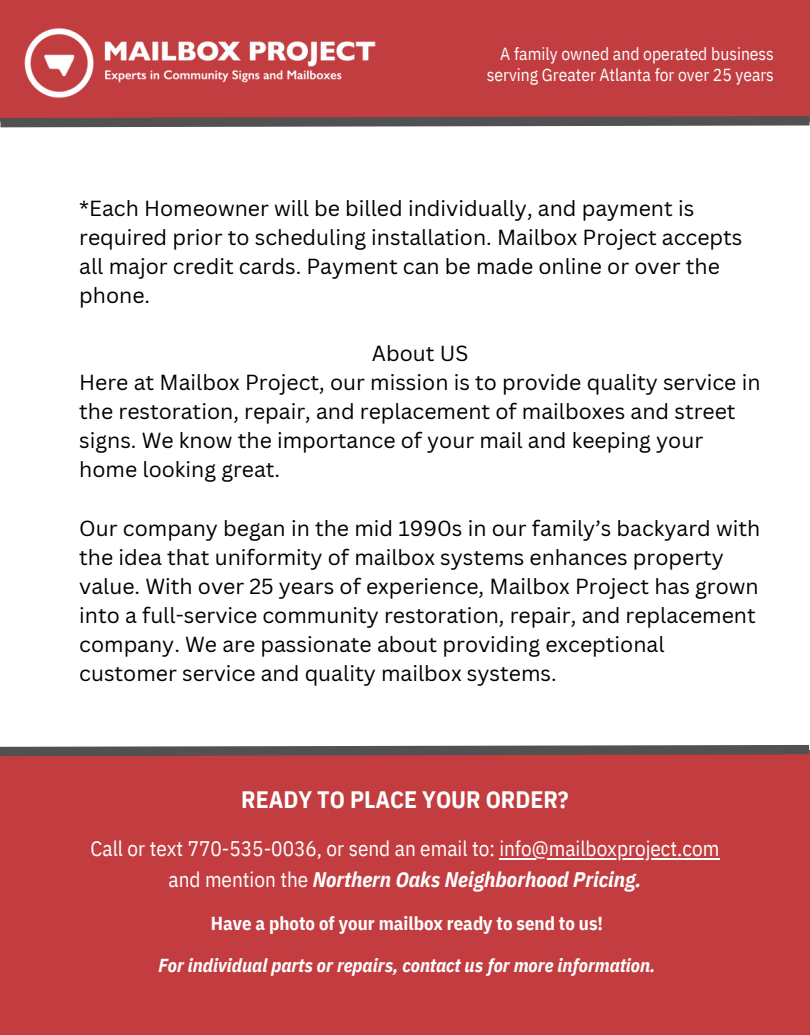
<style>
.page{position:relative;width:810px;height:1035px;background:#fff}
.page>*{position:absolute;margin:0;border:0;box-sizing:border-box;transform-origin:0 0}
.t1{font:700 23.75px "IBM Plex Sans Cond";color:#fff}
.t2{font:21.25px/29px "Canva Sans";color:#000}
.t3{font:21.12px "IBM Plex Sans Cond";color:#fff}
.t4{font:italic 700 21.12px "IBM Plex Sans Cond";color:#fff}
.t5{font:italic 700 18.75px "IBM Plex Sans Cond";color:#fff}
.t6{font:700 18.75px "IBM Plex Sans Cond";color:#fff}
.t7{font:17.5px/20.6px "IBM Plex Sans Cond";color:#fff;text-align:right}
.s1{font-weight:400;font-style:normal}
</style>
<div class="page">
<div style="left:0;top:751px;width:810px;height:284px;background:#c23c40"></div>
<hr style="left:499px;top:858px;width:220px;height:2px;background:#fff">
<div style="left:0;top:0;width:810px;height:122px;background:#c13d40"></div>
<svg style="left:0;top:116px;width:810px;height:12px"></svg>
<svg style="left:0;top:744px;width:810px;height:13px"></svg>
<img style="left:24px;top:28px;width:352px;height:70px">
<p class="t7" style="left:487px;top:43px;width:289px">A family owned and operated business serving Greater Atlanta for over 25 years</p>
<h1 class="t2" style="left:79px;top:193px;width:665px">*Each Homeowner will be billed individually, and payment is required prior to scheduling installation. Mailbox Project accepts all major credit cards. Payment can be made online or over the phone.</h1>
<h2 class="t2" style="left:79px;top:338px;width:683px;text-indent:293px">About US<br>Here at Mailbox Project, our mission is to provide quality service in the restoration, repair, and replacement of mailboxes and street signs. We know the importance of your mail and keeping your home looking great.</h2>
<h3 class="t2" style="left:79px;top:513px;width:683px">Our company began in the mid 1990s in our family’s backyard with the idea that uniformity of mailbox systems enhances property value. With over 25 years of experience, Mailbox Project has grown into a full-service community restoration, repair, and replacement company. We are passionate about providing exceptional customer service and quality mailbox systems.</h3>
<h2 class="t1" style="left:241px;top:783px;width:329px">READY TO PLACE YOUR ORDER?</h2>
<h2 class="t3" style="left:91px;top:835px;width:630px">Call or text 770-535-0036, or send an email to: info@mailboxproject.com</h2>
<h2 class="t4" style="left:168px;top:866px;width:475px"><span class="s1">and mention the</span> Northern Oaks Neighborhood Pricing.</h2>
<p class="t6" style="left:211px;top:911px;width:394px">Have a photo of your mailbox ready to send to us!</p>
<p class="t5" style="left:158px;top:953px;width:499px">For individual parts or repairs, contact us for more information.</p>
</div>
